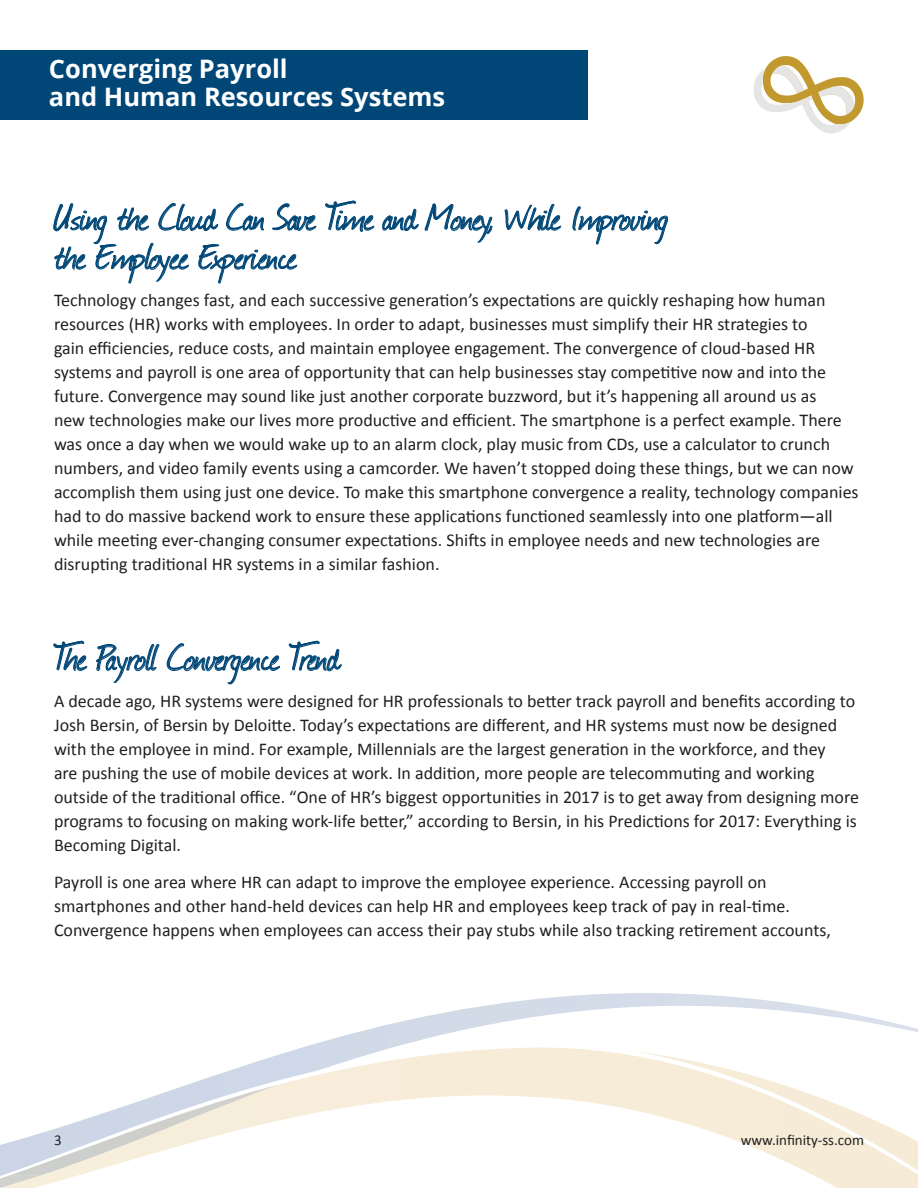
<style>
.page{position:relative;width:918px;height:1188px;background:#fff}
.page>*{position:absolute;margin:0;border:0;box-sizing:border-box;transform-origin:0 0}
.Head{font:42px/39px "Journal";letter-spacing:-.015em;color:#004777}
.t1{font:700 25.5px/28.5px "Open Sans";color:#fff}
.Body{font:18px/24px "Calibri";color:#231f20}
.t2{font:15px "Calibri";color:#231f20}
</style>
<div class="page">
<img style="left:326px;top:993px;width:592px;height:48px">
<svg style="left:0;top:1041px;width:918px;height:147px"></svg>
<svg style="left:754px;top:56px;width:110px;height:78px"></svg>
<div style="left:1px;top:50px;width:587px;height:69px;background:#004777"></div>
<svg style="left:325px;top:201px;width:49px;height:31px"></svg>
<svg style="left:382px;top:209px;width:37px;height:22px"></svg>
<svg style="left:425px;top:204px;width:68px;height:39px"></svg>
<svg style="left:505px;top:204px;width:56px;height:27px"></svg>
<svg style="left:573px;top:206px;width:95px;height:39px"></svg>
<svg style="left:53px;top:203px;width:263px;height:81px"></svg>
<svg style="left:53px;top:641px;width:34px;height:30px"></svg>
<svg style="left:96px;top:644px;width:63px;height:39px"></svg>
<svg style="left:167px;top:644px;width:113px;height:40px"></svg>
<svg style="left:289px;top:641px;width:53px;height:31px"></svg>
<h2 class="t1" style="left:49px;top:53px;width:398px">Converging Payroll<br>and Human Resources Systems</h2>
<p class="Head" style="left:54px;top:197px;width:615px">Using the Cloud Can Save Time and Money, While Improving the Employee Experience</p>
<p class="Body" style="left:54px;top:287px;width:806px">Technology changes fast, and each successive generation’s expectations are quickly reshaping how human resources (HR) works with employees. In order to adapt, businesses must simplify their HR strategies to<br>gain efficiencies, reduce costs, and maintain employee engagement. The convergence of cloud-based HR systems and payroll is one area of opportunity that can help businesses stay competitive now and into the future. Convergence may sound like just another corporate buzzword, but it’s happening all around us as<br>new technologies make our lives more productive and efficient. The smartphone is a perfect example. There was once a day when we would wake up to an alarm clock, play music from CDs, use a calculator to crunch numbers, and video family events using a camcorder. We haven’t stopped doing these things, but we can now accomplish them using just one device. To make this smartphone convergence a reality, technology companies had to do massive backend work to ensure these applications functioned seamlessly into one platform—all while meeting ever-changing consumer expectations. Shifts in employee needs and new technologies are disrupting traditional HR systems in a similar fashion.</p>
<p class="Head" style="left:54px;top:638px;width:287px">The Payroll Convergence Trend</p>
<p class="Body" style="left:54px;top:688px;width:807px">A decade ago, HR systems were designed for HR professionals to better track payroll and benefits according to Josh Bersin, of Bersin by Deloitte. Today’s expectations are different, and HR systems must now be designed with the employee in mind. For example, Millennials are the largest generation in the workforce, and they<br>are pushing the use of mobile devices at work. In addition, more people are telecommuting and working outside of the traditional office. “One of HR’s biggest opportunities in 2017 is to get away from designing more programs to focusing on making work-life better,” according to Bersin, in his Predictions for 2017: Everything is Becoming Digital.</p>
<p class="Body" style="left:54px;top:869px;width:778px">Payroll is one area where HR can adapt to improve the employee experience. Accessing payroll on smartphones and other hand-held devices can help HR and employees keep track of pay in real-time.<br>Convergence happens when employees can access their pay stubs while also tracking retirement accounts,</p>
<p class="t2" style="left:54px;top:1131px;width:9px">3</p>
<p class="t2" style="left:741px;top:1131px;width:125px">www.infinity-ss.com</p>
</div>
